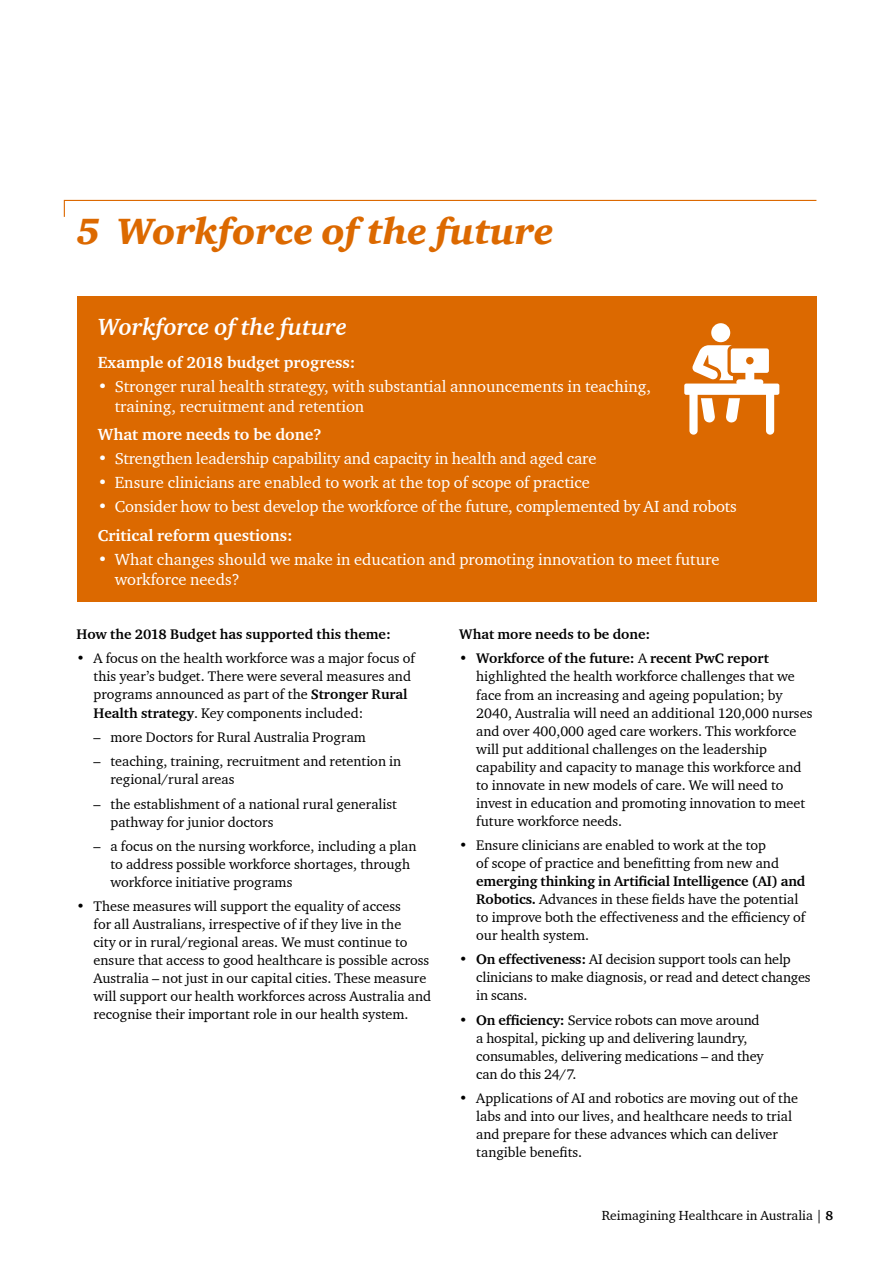
<style>
.page{position:relative;width:893px;height:1263px;background:#fff}
.page>*{position:absolute;margin:0;border:0;box-sizing:border-box;transform-origin:0 0}
.t1{font:37.5px "Charter ITC Blac Ital";color:#dc6900}
.t2{font:italic 700 24px "Charter ITC";color:#fff}
.t3{font:16.5px/19.8px "Charter ITC";color:#fff}
.t4{font:700 16.5px "Charter ITC";color:#fff}
.t5{font:14.25px/18px "Charter ITC";color:#000}
.t6{font:700 14.25px "Charter ITC";color:#000}
.t7{font:13.5px "Charter ITC";color:#000}
.s1{font-weight:700}
</style>
<div class="page">
<svg style="left:63px;top:199px;width:754px;height:18px"></svg>
<div style="left:77px;top:297px;width:739px;height:305px;background:#dc6900"></div>
<div style="left:711px;top:323px;width:19px;height:19px;background:#fff;border-radius:50%"></div>
<svg style="left:684px;top:345px;width:95px;height:90px"></svg>
<h1 class="t1" style="left:77px;top:208px;width:479px">5 Workforce of the future</h1>
<h2 class="t2" style="left:98px;top:312px;width:251px">Workforce of the future</h2>
<p class="t4" style="left:98px;top:352px;width:259px">Example of 2018 budget progress:</p>
<p class="t3" style="left:115px;top:376px;width:538px;text-indent:-17px">• Stronger rural health strategy, with substantial announcements in teaching, training, recruitment and retention</p>
<p class="t4" style="left:98px;top:424px;width:225px">What more needs to be done?</p>
<p class="t3" style="left:98px;top:448px;width:500px">• Strengthen leadership capability and capacity in health and aged care</p>
<p class="t3" style="left:98px;top:472px;width:494px">• Ensure clinicians are enabled to work at the top of scope of practice</p>
<p class="t3" style="left:98px;top:496px;width:640px">• Consider how to best develop the workforce of the future, complemented by AI and robots</p>
<p class="t4" style="left:98px;top:525px;width:196px">Critical reform questions:</p>
<p class="t3" style="left:115px;top:549px;width:606px;text-indent:-17px">• What changes should we make in education and promoting innovation to meet future workforce needs?</p>
<p class="t6" style="left:77px;top:625px;width:316px">How the 2018 Budget has supported this theme:</p>
<p class="t5" style="left:94px;top:649px;width:323px;text-indent:-17px">• A focus on the health workforce was a major focus of this year’s budget. There were several measures and programs announced as part of the <span class="s1">Stronger Rural Health strategy</span>. Key components included:</p>
<p class="t5" style="left:94px;top:728px;width:274px">– more Doctors for Rural Australia Program</p>
<p class="t5" style="left:111px;top:752px;width:292px;text-indent:-17px">– teaching, training, recruitment and retention in regional/rural areas</p>
<p class="t5" style="left:111px;top:794px;width:288px;text-indent:-17px">– the establishment of a national rural generalist pathway for junior doctors</p>
<p class="t5" style="left:111px;top:837px;width:307px;text-indent:-17px">– a focus on the nursing workforce, including a plan to address possible workforce shortages, through workforce initiative programs</p>
<p class="t5" style="left:94px;top:897px;width:339px;text-indent:-17px">• These measures will support the equality of access<br>for all Australians, irrespective of if they live in the<br>city or in rural/regional areas. We must continue to ensure that access to good healthcare is possible across Australia – not just in our capital cities. These measure will support our health workforces across Australia and recognise their important role in our health system.</p>
<p class="t6" style="left:459px;top:625px;width:193px">What more needs to be done:</p>
<p class="t5" style="left:476px;top:649px;width:338px;text-indent:-17px"><span class="s1">• Workforce of the future:</span> A <span class="s1">recent PwC report </span>highlighted the health workforce challenges that we face from an increasing and ageing population; by 2040, Australia will need an additional 120,000 nurses and over 400,000 aged care workers. This workforce will put additional challenges on the leadership capability and capacity to manage this workforce and to innovate in new models of care. We will need to invest in education and promoting innovation to meet future workforce needs.</p>
<p class="t5" style="left:476px;top:836px;width:304px;text-indent:-17px">• Ensure clinicians are enabled to work at the top of scope of practice and benefitting from new and</p>
<p class="t5" style="left:476px;top:872px;width:331px"><span class="s1">emerging thinking in Artificial Intelligence (AI) and Robotics.</span> Advances in these fields have the potential to improve both the effectiveness and the efficiency of our health system.</p>
<p class="t5" style="left:476px;top:950px;width:336px;text-indent:-17px">• <span class="s1">On effectiveness:</span> AI decision support tools can help clinicians to make diagnosis, or read and detect changes in scans.</p>
<p class="t5" style="left:476px;top:1010px;width:289px;text-indent:-17px">• <span class="s1">On efficiency:</span> Service robots can move around a hospital, picking up and delivering laundry, consumables, delivering medications – and they can do this 24/7.</p>
<p class="t5" style="left:476px;top:1089px;width:323px;text-indent:-17px">• Applications of AI and robotics are moving out of the labs and into our lives, and healthcare needs to trial and prepare for these advances which can deliver tangible benefits.</p>
<p class="t7" style="left:602px;top:1207px;width:233px">Reimagining Healthcare in Australia | <span class="s1">8</span></p>
</div>
